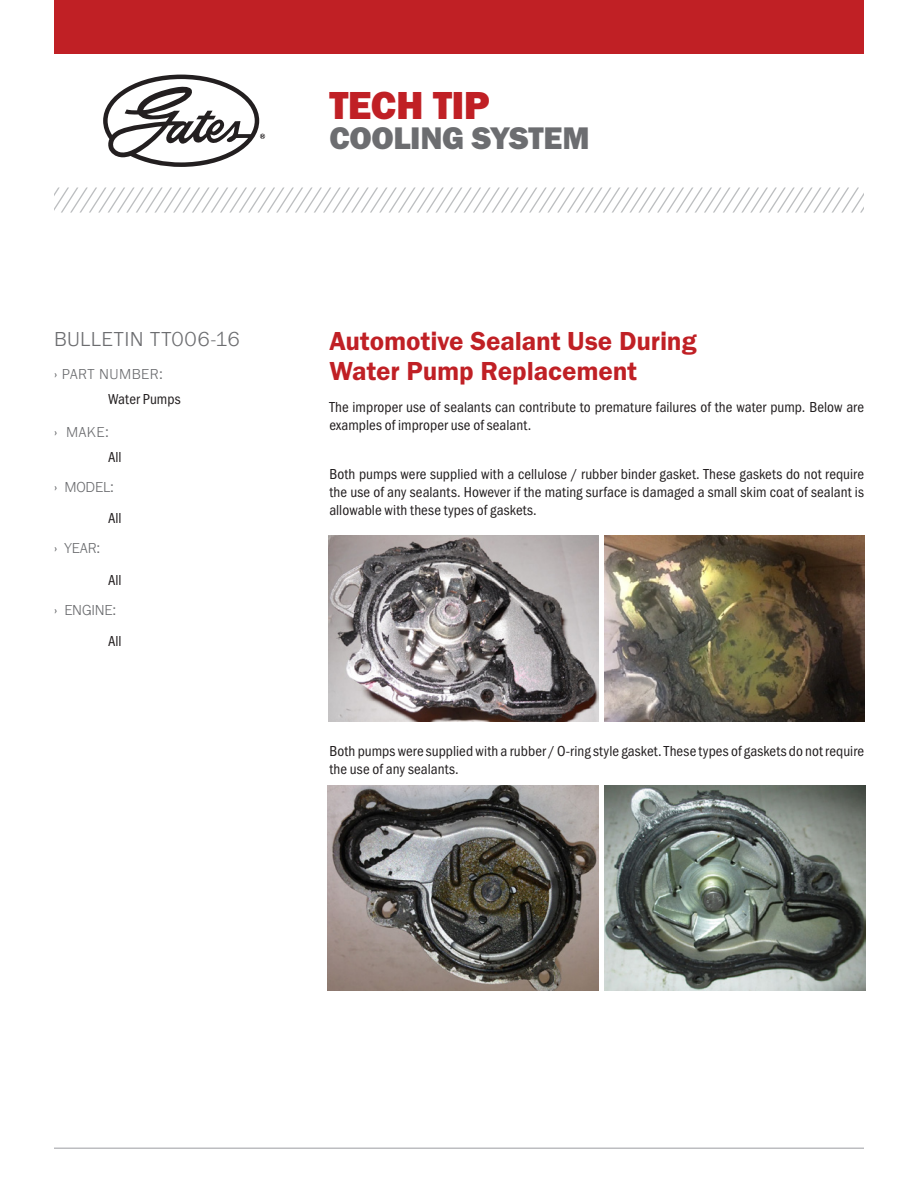
<style>
.page{position:relative;width:918px;height:1188px;background:#fff}
.page>*{position:absolute;margin:0;border:0;box-sizing:border-box;transform-origin:0 0}
.RED_HED_27{font:40.5px "Franklin Gothic URW Hea";letter-spacing:-.01em;color:#c02025}
.GRAY_SUB_21_6{font:32.4px "Franklin Gothic URW Hea";letter-spacing:-.01em;color:#6c6d70}
.RED_HED_body_18_RULE{font:27px/30px "Franklin Gothic URW Dem";letter-spacing:-.005em;color:#c02025}
.med_gray_hed{font:300 21px "Franklin Gothic URW";letter-spacing:.025em;color:#6c6d70}
.body_11_spaceafter{font:15px/18px "Franklin Gothic URW Con Boo";letter-spacing:.01em;color:#231f20}
.body_11_indent{font:15px "Franklin Gothic URW Con Boo";letter-spacing:.005em;color:#231f20}
.sm_gray_hed{font:300 15px "Franklin Gothic URW";letter-spacing:-.01em;color:#6c6d70}
.Subhed_gray_10{font:300 15px "Franklin Gothic URW";letter-spacing:.03em;color:#6c6d70}
</style>
<div class="page">
<div style="left:54px;top:0;width:810px;height:54px;background:#c02025"></div>
<svg style="left:54px;top:188px;width:810px;height:25px"></svg>
<hr style="left:54px;top:1148px;width:810px;height:1px;background:#bcbdc0">
<svg style="left:103px;top:75px;width:162px;height:92px"></svg>
<img style="left:328px;top:535px;width:270px;height:187px">
<img style="left:604px;top:535px;width:260px;height:187px">
<img style="left:328px;top:785px;width:270px;height:206px">
<img style="left:604px;top:785px;width:262px;height:206px">
<p class="med_gray_hed" style="left:54px;top:326px;width:187px">BULLETIN TT006-16</p>
<p class="Subhed_gray_10" style="left:54px;top:365px;width:110px">› PART NUMBER:</p>
<p class="body_11_indent" style="left:108px;top:390px;width:74px">Water Pumps</p>
<p class="Subhed_gray_10" style="left:54px;top:423px;width:56px">› MAKE:</p>
<p class="body_11_indent" style="left:108px;top:447px;width:15px">All</p>
<p class="sm_gray_hed" style="left:54px;top:477px;width:62px">› MODEL:</p>
<p class="body_11_indent" style="left:108px;top:509px;width:15px">All</p>
<p class="sm_gray_hed" style="left:54px;top:539px;width:48px">› YEAR:</p>
<p class="body_11_indent" style="left:108px;top:570px;width:15px">All</p>
<p class="sm_gray_hed" style="left:54px;top:600px;width:64px">› ENGINE:</p>
<p class="body_11_indent" style="left:108px;top:632px;width:15px">All</p>
<p class="RED_HED_27" style="left:329px;top:79px;width:162px">TECH TIP</p>
<p class="GRAY_SUB_21_6" style="left:329px;top:117px;width:262px">COOLING SYSTEM</p>
<p class="RED_HED_body_18_RULE" style="left:329px;top:326px;width:369px">Automotive Sealant Use During<br>Water Pump Replacement</p>
<p class="body_11_spaceafter" style="left:329px;top:397px;width:536px">The improper use of sealants can contribute to premature failures of the water pump. Below are examples of improper use of sealant.</p>
<p class="body_11_spaceafter" style="left:329px;top:465px;width:536px;text-align:justify">Both pumps were supplied with a cellulose / rubber binder gasket. These gaskets do not require the use of any sealants. However if the mating surface is damaged a small skim coat of sealant is allowable with these types of gaskets.</p>
<p class="body_11_spaceafter" style="left:329px;top:742px;width:536px">Both pumps were supplied with a rubber / O-ring style gasket. These types of gaskets do not require the use of any sealants.</p>
</div>
